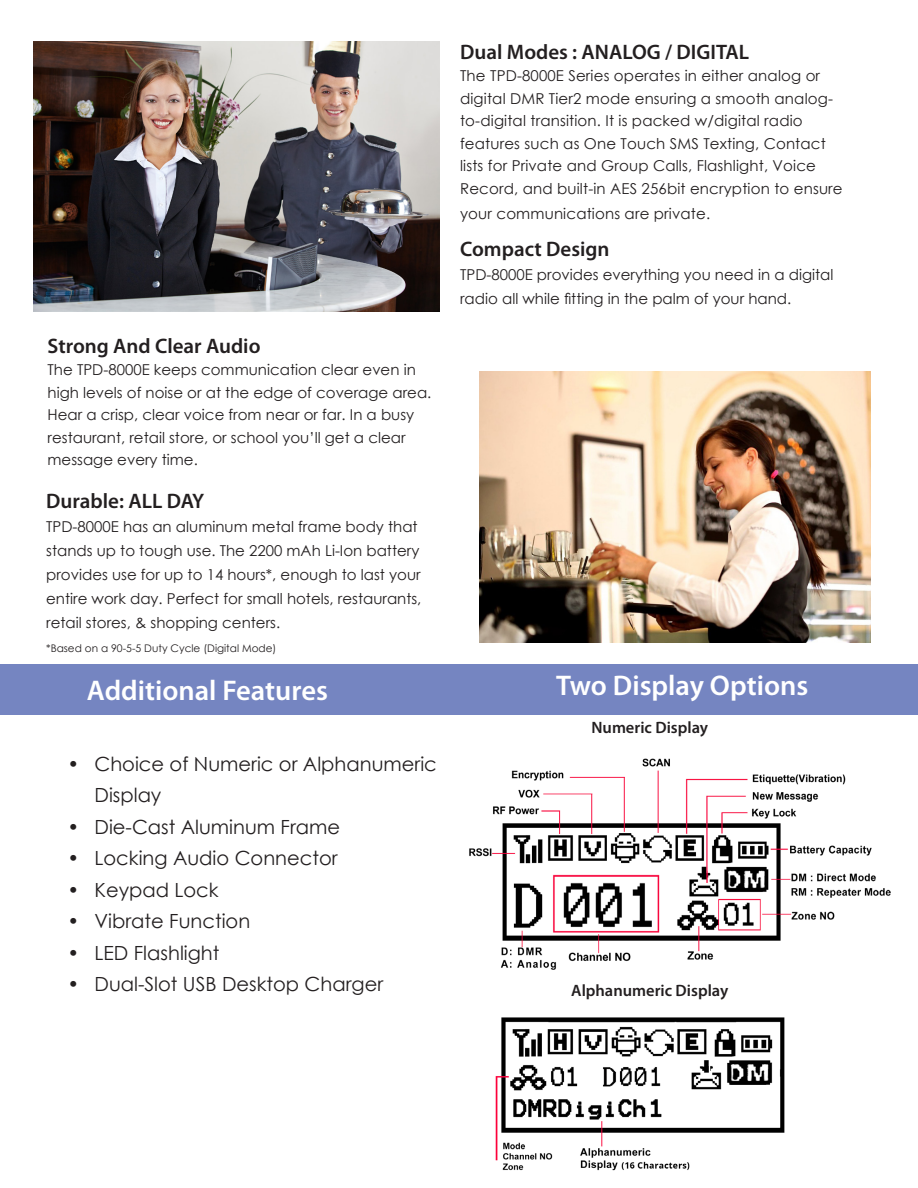
<style>
.page{position:relative;width:918px;height:1188px;background:#fff}
.page>*{position:absolute;margin:0;border:0;box-sizing:border-box;transform-origin:0 0}
.t1{font:600 28.5px "Myriad Pro";color:#fff}
.t2{font:600 21px "Myriad Pro";color:#231f20}
.t3{font:19.5px/31.5px "Century Gothic";color:#231f20}
.t4{font:600 16.5px "Myriad Pro";color:#231f20}
.t5{font:15px/22.5px "Century Gothic";color:#231f20}
.t6{font:10.5px "Century Gothic";color:#231f20}
</style>
<div class="page">
<img style="left:34px;top:41px;width:405px;height:271px">
<img style="left:480px;top:371px;width:390px;height:272px">
<div style="left:0;top:664px;width:918px;height:51px;background:#7585c1"></div>
<img style="left:469px;top:758px;width:422px;height:212px">
<img style="left:495px;top:1017px;width:290px;height:154px">
<p class="t2" style="left:460px;top:38px;width:291px">Dual Modes : ANALOG / DIGITAL</p>
<p class="t5" style="left:460px;top:64px;width:384px">The TPD-8000E Series operates in either analog or digital DMR Tier2 mode ensuring a smooth analog&shy;to-digital transition. It is packed w/digital radio features such as One Touch SMS Texting, Contact lists for Private and Group Calls, Flashlight, Voice Record, and built-in AES 256bit encryption to ensure</p>
<p class="t5" style="left:460px;top:202px;width:252px">your communications are private.</p>
<p class="t2" style="left:460px;top:235px;width:151px">Compact Design</p>
<p class="t5" style="left:460px;top:262px;width:375px;line-height:24px">TPD-8000E provides everything you need in a digital radio all while fitting in the palm of your hand.</p>
<p class="t2" style="left:48px;top:332px;width:214px">Strong And Clear Audio</p>
<p class="t5" style="left:48px;top:358px;width:385px">The TPD-8000E keeps communication clear even in high levels of noise or at the edge of coverage area.<br>Hear a crisp, clear voice from near or far. In a busy restaurant, retail store, or school you’ll get a clear message every time.</p>
<p class="t2" style="left:46px;top:488px;width:160px">Durable: ALL DAY</p>
<p class="t5" style="left:46px;top:515px;width:377px;line-height:24px">TPD-8000E has an aluminum metal frame body that stands up to tough use. The 2200 mAh Li-Ion battery provides use for up to 14 hours*, enough to last your entire work day. Perfect for small hotels, restaurants, retail stores, &amp; shopping centers.</p>
<p class="t6" style="left:46px;top:641px;width:232px">*Based on a 90-5-5 Duty Cycle (Digital Mode)</p>
<p class="t1" style="left:87px;top:673px;width:242px">Additional Features</p>
<p class="t1" style="left:556px;top:668px;width:254px">Two Display Options</p>
<p class="t4" style="left:591px;top:717px;width:118px">Numeric Display</p>
<p class="t3" style="left:94px;top:748px;width:344px;text-indent:-27px">• Choice of Numeric or Alphanumeric<br>Display</p>
<p class="t3" style="left:68px;top:811px;width:274px">• Die-Cast Aluminum Frame</p>
<p class="t3" style="left:68px;top:842px;width:272px">• Locking Audio Connector</p>
<p class="t3" style="left:68px;top:874px;width:153px">• Keypad Lock</p>
<p class="t3" style="left:68px;top:905px;width:184px">• Vibrate Function</p>
<p class="t3" style="left:68px;top:937px;width:153px">• LED Flashlight</p>
<p class="t3" style="left:68px;top:968px;width:317px">• Dual-Slot USB Desktop Charger</p>
<p class="t4" style="left:571px;top:980px;width:159px">Alphanumeric Display</p>
</div>
